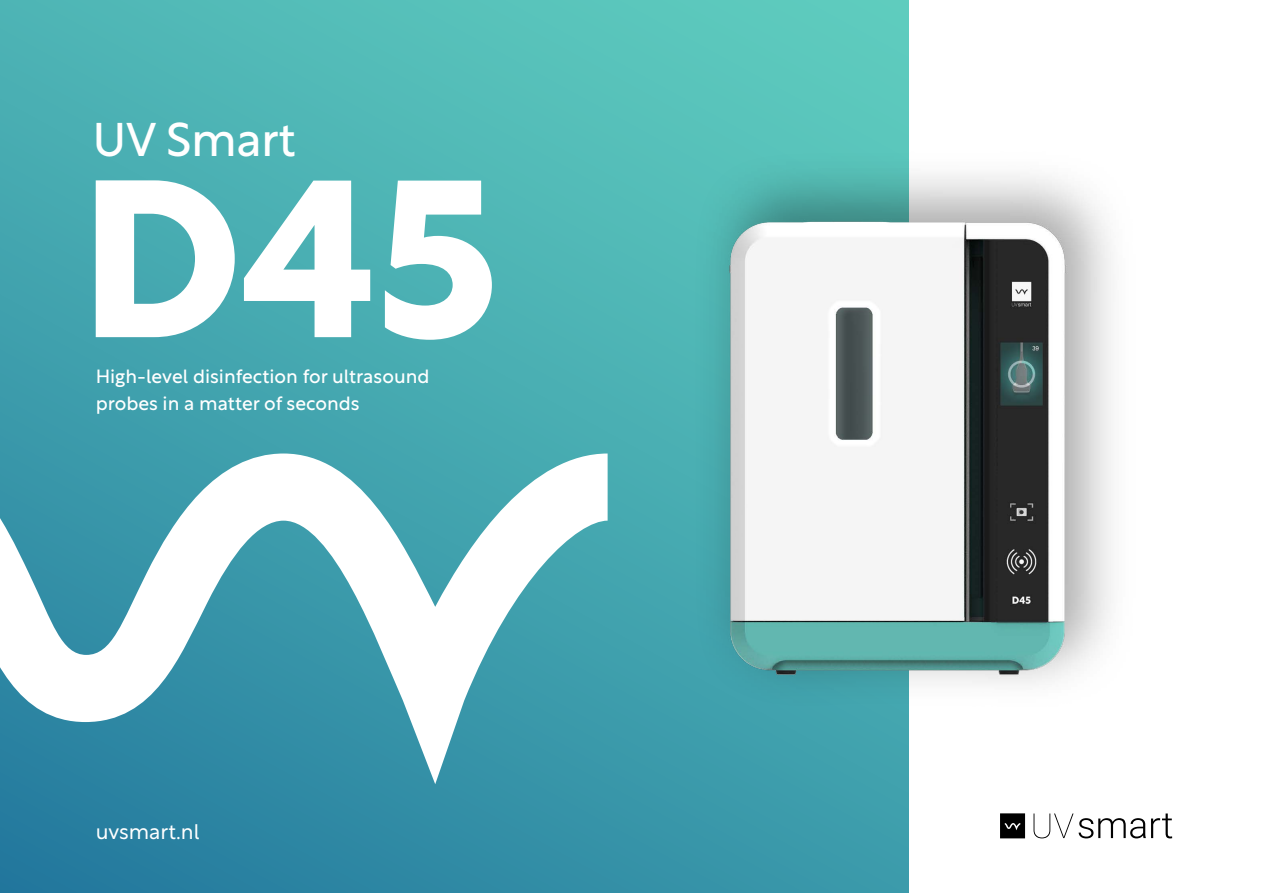
<style>
.page{position:relative;width:1263px;height:893px;background:#fff}
.page>*{position:absolute;margin:0;border:0;box-sizing:border-box;transform-origin:0 0}
.t1{font:700 219.15px "Rustica";color:#fff}
.t2{font:46.8px "Rustica";letter-spacing:-.01em;color:#fff}
.t3{font:300 21px "Rustica";color:#fff}
.t4{font:19.05px/27.2px "Rustica";color:#fff}
</style>
<div class="page">
<svg style="left:0;top:0;width:479px;height:893px;background:#43a5af"></svg>
<svg style="left:0;top:453px;width:479px;height:331px"></svg>
<img style="left:479px;top:0;width:694px;height:893px">
<h2 class="t2" style="left:92px;top:99px;width:205px">UV Smart</h2>
<h1 class="t1" style="left:80px;top:70px;width:421px">D45</h1>
<p class="t4" style="left:96px;top:360px;width:335px">High-level disinfection for ultrasound probes in a matter of seconds</p>
<p class="t3" style="left:96px;top:813px;width:106px">uvsmart.nl</p>
</div>
